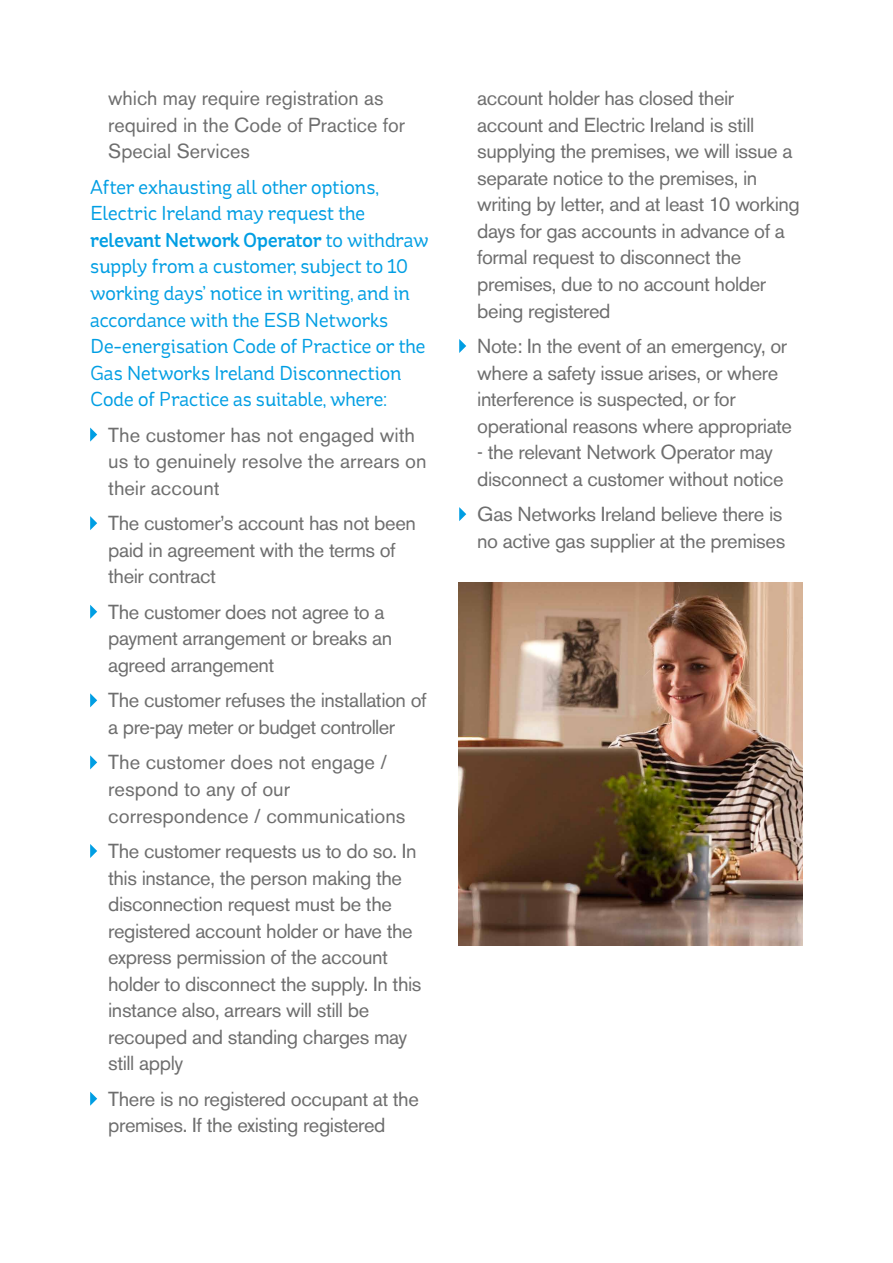
<style>
.page{position:relative;width:893px;height:1263px;background:#fff}
.page>*{position:absolute;margin:0;border:0;box-sizing:border-box;transform-origin:0 0}
.t1{font:20.1px/26.5px "Akzidenz Grotesk BE";letter-spacing:-.02em;color:#6e6e6e}
.t2{font:20.1px/26.5px "St Ryde";letter-spacing:-.025em;color:#009ee3}
.t3{font:20.1px/26.5px "Akzidenz Grotesk BE";color:#6e6e6e}
.s1{font-weight:500}
</style>
<div class="page">
<img style="left:458px;top:582px;width:345px;height:364px">
<svg style="left:90px;top:427px;width:7px;height:15px"></svg>
<svg style="left:90px;top:516px;width:7px;height:14px"></svg>
<svg style="left:90px;top:605px;width:7px;height:14px"></svg>
<svg style="left:90px;top:693px;width:7px;height:14px"></svg>
<svg style="left:90px;top:755px;width:7px;height:14px"></svg>
<svg style="left:90px;top:844px;width:7px;height:14px"></svg>
<svg style="left:90px;top:1092px;width:7px;height:14px"></svg>
<svg style="left:459px;top:339px;width:7px;height:14px"></svg>
<svg style="left:459px;top:507px;width:7px;height:14px"></svg>
<p class="t3" style="left:108px;top:85px;width:298px">which may require registration as required in the Code of Practice for<br>Special Services</p>
<p class="t2" style="left:90px;top:174px;width:340px">After exhausting all other options, Electric Ireland may request the <span class="s1">relevant Network Operator</span> to withdraw supply from a customer, subject to 10 working days’ notice in writing, and in accordance with the ESB Networks De-energisation Code of Practice or the Gas Networks Ireland Disconnection Code of Practice as suitable, where:</p>
<p class="t3" style="left:108px;top:421px;width:320px">The customer has not engaged with us to genuinely resolve the arrears on their account</p>
<p class="t1" style="left:108px;top:510px;width:309px">The customer’s account has not been paid in agreement with the terms of their contract</p>
<p class="t1" style="left:108px;top:598px;width:286px">The customer does not agree to a payment arrangement or breaks an agreed arrangement</p>
<p class="t1" style="left:108px;top:687px;width:320px">The customer refuses the installation of a pre-pay meter or budget controller</p>
<p class="t3" style="left:108px;top:749px;width:299px">The customer does not engage / respond to any of our correspondence / communications</p>
<p class="t1" style="left:108px;top:838px;width:315px">The customer requests us to do so. In this instance, the person making the disconnection request must be the registered account holder or have the express permission of the account holder to disconnect the supply. In this instance also, arrears will still be recouped and standing charges may still apply</p>
<p class="t1" style="left:108px;top:1085px;width:312px">There is no registered occupant at the premises. If the existing registered</p>
<p class="t1" style="left:477px;top:85px;width:324px">account holder has closed their account and Electric Ireland is still supplying the premises, we will issue a separate notice to the premises, in writing by letter, and at least 10 working days for gas accounts in advance of a formal request to disconnect the premises, due to no account holder being registered</p>
<p class="t1" style="left:477px;top:333px;width:316px">Note: In the event of an emergency, or where a safety issue arises, or where interference is suspected, or for operational reasons where appropriate</p>
<p class="t1" style="left:477px;top:439px;width:308px">- the relevant Network Operator may disconnect a customer without notice</p>
<p class="t1" style="left:477px;top:501px;width:310px">Gas Networks Ireland believe there is no active gas supplier at the premises</p>
</div>
